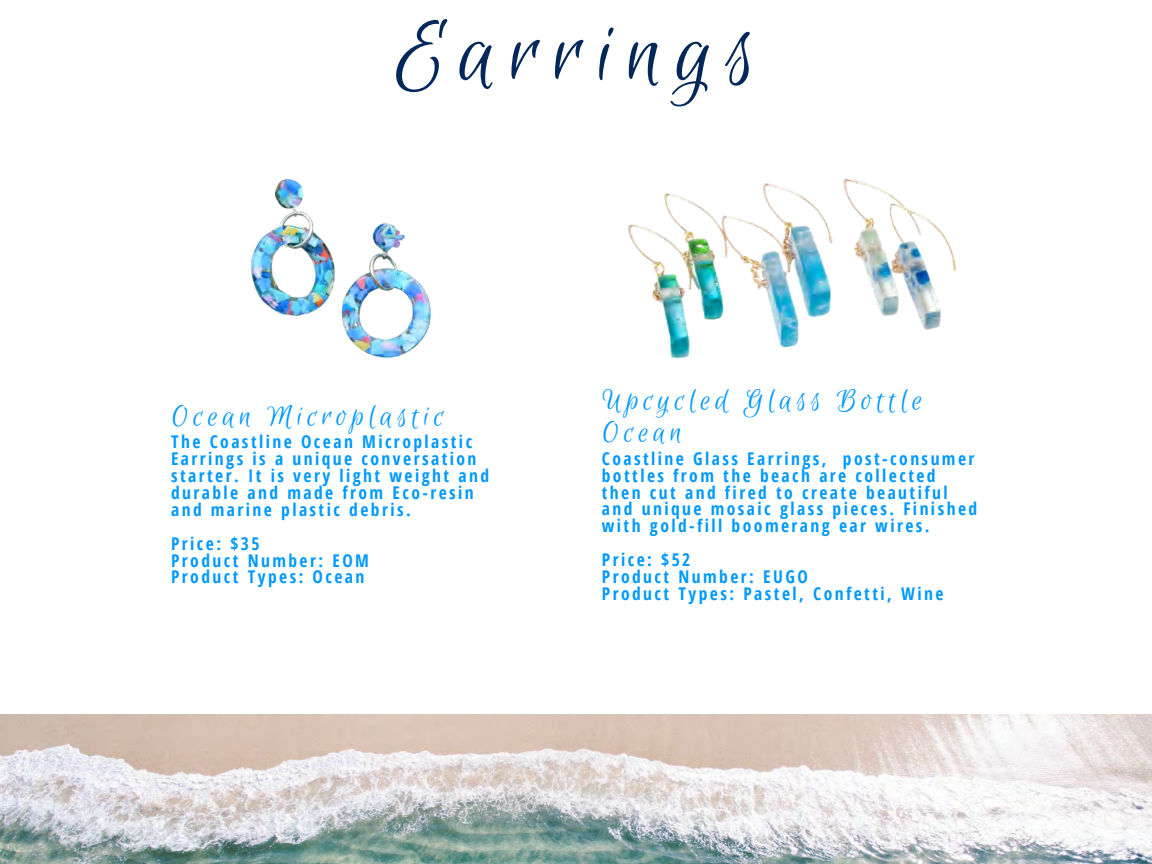
<style>
.page{position:relative;width:1152px;height:864px;background:#fff}
.page>*{position:absolute;margin:0;border:0;box-sizing:border-box;transform-origin:0 0}
.t1{font:97.5px "Euphoria Script";letter-spacing:.14em;color:#022759}
.t2{font:32.55px/32.7px "Euphoria Script";letter-spacing:.14em;color:#09f}
.t3{font:700 17.55px/16.8px "Open Sans Condensed";letter-spacing:.14em;color:#09f}
</style>
<div class="page">
<img style="left:0;top:714px;width:1152px;height:150px">
<img style="left:628px;top:178px;width:329px;height:181px">
<img style="left:251px;top:179px;width:180px;height:179px">
<h1 class="t1" style="left:396px;top:1px;width:361px">Earrings</h1>
<h2 class="t2" style="left:171px;top:401px;width:275px">Ocean Microplastic</h2>
<p class="t3" style="left:171px;top:433px;width:319px">The Coastline Ocean Microplastic<br>Earrings is a unique conversation starter. It is very light weight and durable and made from Eco-resin and marine plastic debris.</p>
<p class="t3" style="left:171px;top:534px;width:199px">Price: $35<br>Product Number: EOM<br>Product Types: Ocean</p>
<h2 class="t2" style="left:602px;top:385px;width:322px">Upcycled Glass Bottle<br>Ocean</h2>
<p class="t3" style="left:602px;top:450px;width:377px">Coastline Glass Earrings, post-consumer bottles from the beach are collected then cut and fired to create beautiful and unique mosaic glass pieces. Finished with gold-fill boomerang ear wires.</p>
<p class="t3" style="left:602px;top:551px;width:343px">Price: $52<br>Product Number: EUGO<br>Product Types: Pastel, Confetti, Wine</p>
</div>
